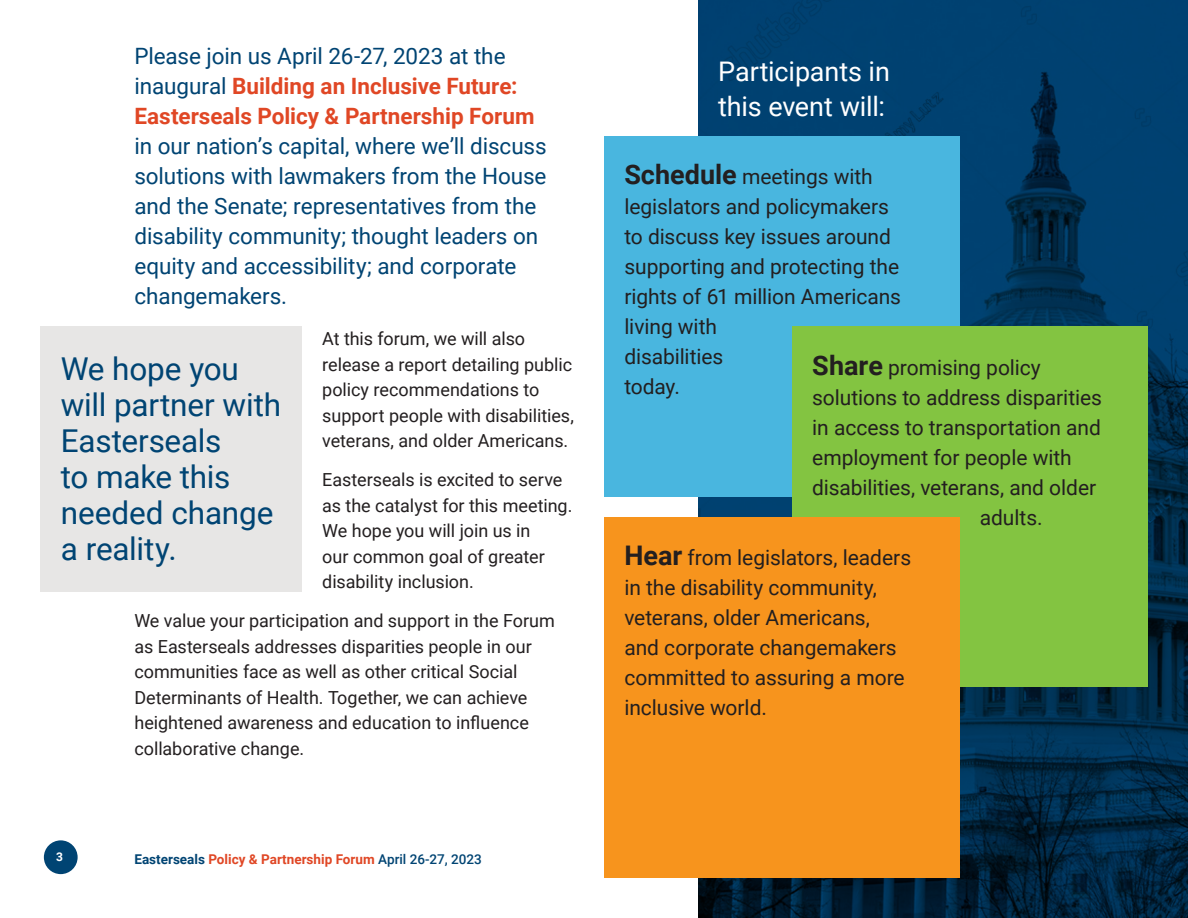
<style>
.page{position:relative;width:1188px;height:918px;background:#fff}
.page>*{position:absolute;margin:0;border:0;box-sizing:border-box;transform-origin:0 0}
.t1{font:31.5px/36px "Roboto";letter-spacing:-.01em;color:#004473}
.t2{font:27px/34.5px "Roboto";letter-spacing:-.005em;color:#fff}
.t3{font:22.5px/30px "Roboto";letter-spacing:-.005em;color:#004473}
.t4{font:21px/30px "Roboto";letter-spacing:-.005em;color:#231f20}
.t5{font:18px/25.5px "Roboto";letter-spacing:-.005em;color:#231f20}
.t6{font:700 13.5px "Roboto";color:#e04725}
.t7{font:700 12px "Roboto";color:#fff}
.s1{font-weight:700;color:#e04725}
.s2{color:#004473}
.s3{font-weight:500;color:#004473}
.s4{font-weight:700;font-size:27px}
</style>
<div class="page">
<img style="left:698px;top:0;width:490px;height:918px">
<div style="left:604px;top:136px;width:356px;height:360px;background:#49b6df"></div>
<div style="left:792px;top:326px;width:356px;height:361px;background:#83c441"></div>
<div style="left:604px;top:517px;width:356px;height:361px;background:#f7941d"></div>
<div style="left:40px;top:326px;width:262px;height:266px;background:#e7e6e5"></div>
<div style="left:44px;top:840px;width:34px;height:34px;background:#004473;border-radius:50%"></div>
<p class="t3" style="left:134px;top:40px;width:414px">Please join us April 26-27, 2023 at the inaugural <span class="s1">Building an Inclusive Future:<br>Easterseals Policy &amp; Partnership Forum </span>in our nation’s capital, where we’ll discuss solutions with lawmakers from the House and the Senate; representatives from the disability community; thought leaders on equity and accessibility; and corporate changemakers.</p>
<p class="t5" style="left:322px;top:325px;width:253px">At this forum, we will also release a report detailing public policy recommendations to support people with disabilities, veterans, and older Americans.</p>
<p class="t5" style="left:322px;top:466px;width:252px">Easterseals is excited to serve as the catalyst for this meeting.<br>We hope you will join us in<br>our common goal of greater disability inclusion.</p>
<p class="t5" style="left:134px;top:607px;width:422px">We value your participation and support in the Forum as Easterseals addresses disparities people in our communities face as well as other critical Social Determinants of Health. Together, we can achieve heightened awareness and education to influence collaborative change.</p>
<p class="t1" style="left:61px;top:349px;width:222px">We hope you will partner with<br>Easterseals<br>to make this needed change a reality.</p>
<p class="t7" style="left:56px;top:849px;width:8px">3</p>
<p class="t6" style="left:134px;top:850px;width:349px"><span class="s2">Easterseals</span> Policy &amp; Partnership Forum <span class="s3">April 26-27, 2023</span></p>
<p class="t2" style="left:718px;top:53px;width:173px">Participants in this event will:</p>
<p class="t4" style="left:624px;top:161px;width:278px"><span class="s4">Schedule</span> meetings with legislators and policymakers to discuss key issues around supporting and protecting the rights of 61 million Americans living with<br>disabilities</p>
<p class="t4" style="left:812px;top:352px;width:230px"><span class="s4">Share</span> promising policy</p>
<p class="t4" style="left:624px;top:371px;width:57px">today.</p>
<p class="t4" style="left:812px;top:382px;width:291px">solutions to address disparities</p>
<p class="t4" style="left:812px;top:412px;width:290px">in access to transportation and</p>
<p class="t4" style="left:812px;top:442px;width:261px">employment for people with</p>
<p class="t4" style="left:812px;top:472px;width:286px">disabilities, veterans, and older</p>
<p class="t4" style="left:980px;top:502px;width:64px">adults.</p>
<p class="t4" style="left:624px;top:542px;width:288px"><span class="s4">Hear</span> from legislators, leaders in the disability community, veterans, older Americans,<br>and corporate changemakers committed to assuring a more inclusive world.</p>
</div>
